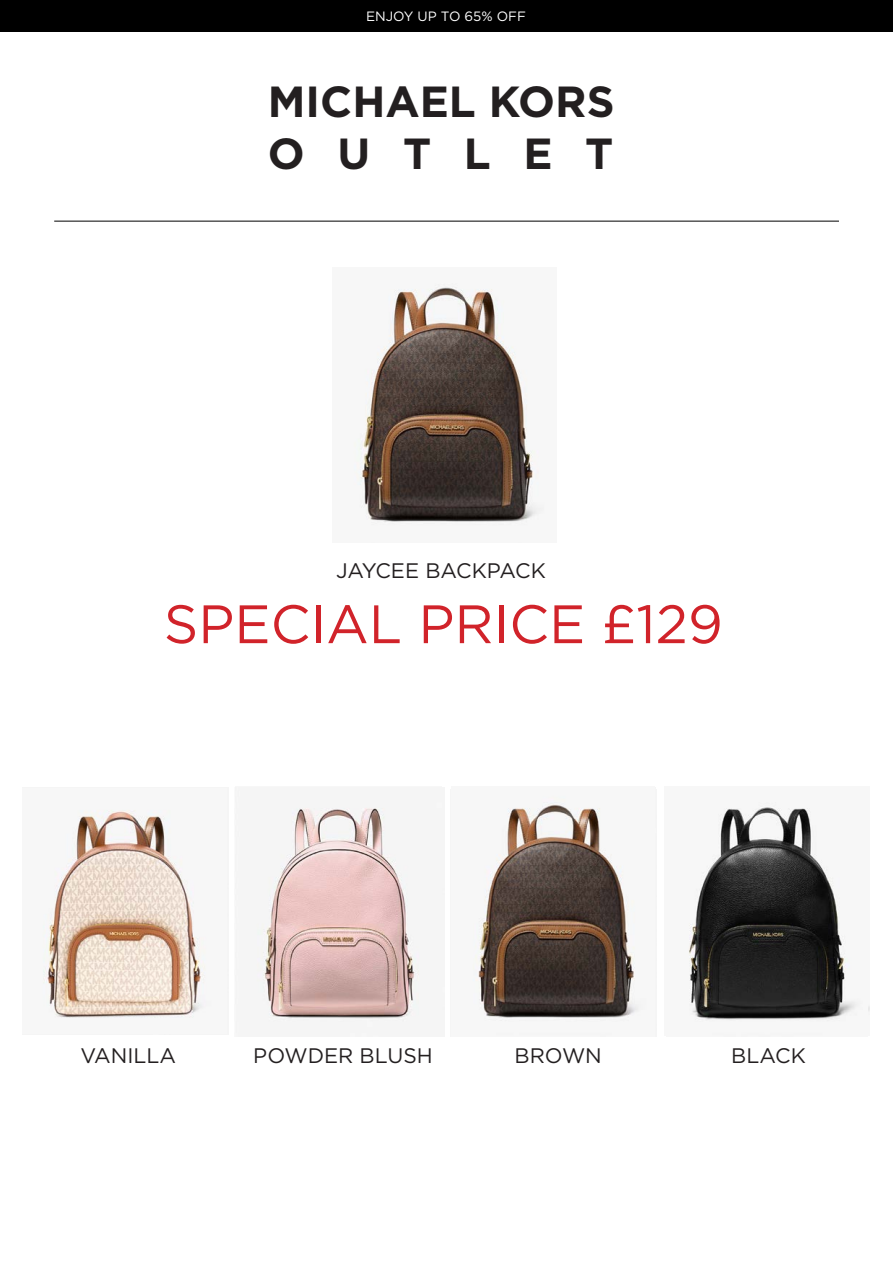
<style>
.page{position:relative;width:893px;height:1263px;background:#fff}
.page>*{position:absolute;margin:0;border:0;box-sizing:border-box;transform-origin:0 0}
.t1{font:54px "Gotham";color:#d1232a}
.t2{font:700 43.5px "Gotham";color:#231f20}
.t3{font:21px "Gotham";color:#231f20}
.t4{font:13.5px "Gotham";color:#fff}
</style>
<div class="page">
<div style="left:0;top:0;width:893px;height:32px;background:#000"></div>
<hr style="left:54px;top:221px;width:785px;height:1px;background:#000">
<img style="left:235px;top:787px;width:209px;height:246px">
<img style="left:473px;top:796px;width:170px;height:226px">
<img style="left:688px;top:802px;width:175px;height:220px">
<img style="left:43px;top:809px;width:164px;height:209px">
<img style="left:354px;top:283px;width:190px;height:242px">
<p class="t4" style="left:366px;top:8px;width:161px">ENJOY UP TO 65% OFF</p>
<p class="t2" style="left:268px;top:72px;width:348px">MICHAEL KORS</p>
<p class="t2" style="left:268px;top:125px;width:347px">OUTLET</p>
<p class="t3" style="left:336px;top:557px;width:211px">JAYCEE BACKPACK</p>
<p class="t1" style="left:164px;top:589px;width:561px">SPECIAL PRICE £129</p>
<p class="t3" style="left:81px;top:1042px;width:97px">VANILLA</p>
<p class="t3" style="left:253px;top:1042px;width:181px">POWDER BLUSH</p>
<p class="t3" style="left:515px;top:1042px;width:89px">BROWN</p>
<p class="t3" style="left:731px;top:1042px;width:76px">BLACK</p>
</div>
